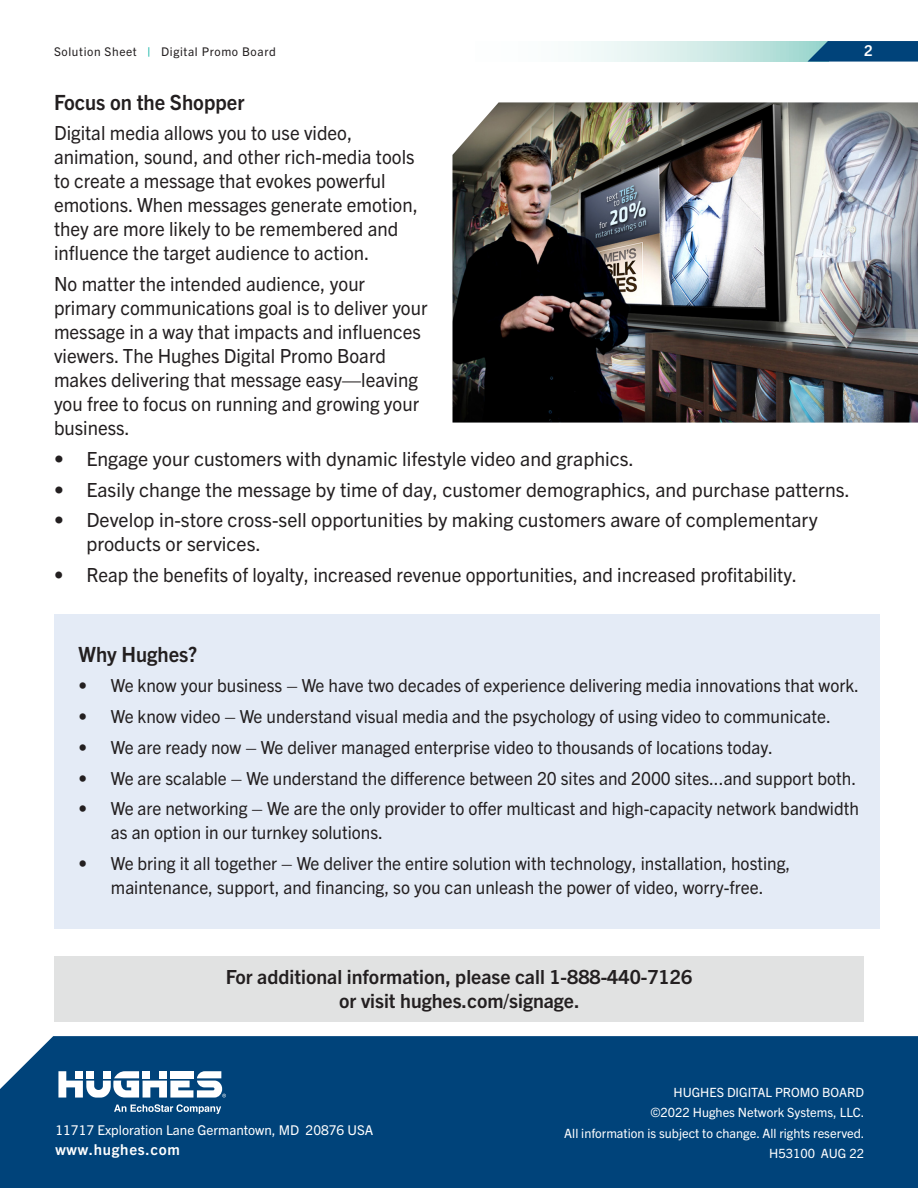
<style>
.page{position:relative;width:918px;height:1188px;background:#fff}
.page>*{position:absolute;margin:0;border:0;box-sizing:border-box;transform-origin:0 0}
.Body_Text{font:700 21px "Trade Gothic Next LT Pro";color:#231f20;scale:.96 1}
.Body_Text-2{font:19.5px/24px "Trade Gothic Next LT Pro";color:#231f20;scale:.96 1}
.Body_Text-3{font:19.5px/24px "Trade Gothic Next LT Pro";color:#231f20}
.Header_1{font:700 19.5px/24px "Trade Gothic Next LT Pro";color:#231f20;text-align:center}
.t1{font:18px/24px "Trade Gothic Next LT Pro";color:#231f20;scale:.96 1}
.t2{font:700 15px "Trade Gothic Next LT Pro";letter-spacing:.05em;color:#fff}
.t3{font:13.5px "Trade Gothic Next LT Pro";color:#fff}
.BackPage_Copyright_S{font:12.75px "Trade Gothic Next LT Pro";color:#fff}
.Page_Header{font:12px "Trade Gothic Next LT Pro";letter-spacing:.05em;color:#231f20}
.s1{font-weight:700;color:#00b0a0}
</style>
<div class="page">
<img style="left:453px;top:102px;width:465px;height:321px">
<div style="left:54px;top:615px;width:825px;height:314px;background:#e4ebf6"></div>
<div style="left:0;top:1036px;width:918px;height:152px;background:#00437a"></div>
<svg style="left:58px;top:1071px;width:168px;height:27px"></svg>
<svg style="left:114px;top:1104px;width:107px;height:10px"></svg>
<svg style="left:574px;top:41px;width:234px;height:21px;background:#d2ebe8"></svg>
<svg style="left:808px;top:41px;width:110px;height:21px;background:#125384"></svg>
<div style="left:54px;top:956px;width:810px;height:66px;background:#e1e2e2"></div>
<p class="Page_Header" style="left:54px;top:43px;width:223px">Solution Sheet <span class="s1">|</span> Digital Promo Board</p>
<p class="t2" style="left:864px;top:40px;width:10px">2</p>
<p class="Body_Text" style="left:54px;top:87px;width:200px">Focus on the Shopper</p>
<p class="Body_Text-2" style="left:54px;top:120px;width:381px">Digital media allows you to use video, animation, sound, and other rich-media tools to create a message that evokes powerful emotions. When messages generate emotion, they are more likely to be remembered and influence the target audience to action.</p>
<p class="Body_Text-2" style="left:54px;top:271px;width:391px">No matter the intended audience, your primary communications goal is to deliver your message in a way that impacts and influences viewers. The Hughes Digital Promo Board makes delivering that message easy—leaving you free to focus on running and growing your business.</p>
<p class="Body_Text-3" style="left:54px;top:446px;width:582px">• Engage your customers with dynamic lifestyle video and graphics.</p>
<p class="Body_Text-3" style="left:54px;top:476px;width:798px">• Easily change the message by time of day, customer demographics, and purchase patterns.</p>
<p class="Body_Text-3" style="left:86px;top:507px;width:733px;text-indent:-32px">• Develop in-store cross-sell opportunities by making customers aware of complementary products or services.</p>
<p class="Body_Text-2" style="left:54px;top:562px;width:775px">• Reap the benefits of loyalty, increased revenue opportunities, and increased profitability.</p>
<p class="Body_Text" style="left:79px;top:639px;width:125px">Why Hughes?</p>
<p class="t1" style="left:79px;top:673px;width:815px">• We know your business – We have two decades of experience delivering media innovations that work.</p>
<p class="t1" style="left:79px;top:703px;width:785px">• We know video – We understand visual media and the psychology of using video to communicate.</p>
<p class="t1" style="left:79px;top:734px;width:725px">• We are ready now – We deliver managed enterprise video to thousands of locations today.</p>
<p class="t1" style="left:79px;top:765px;width:812px">• We are scalable – We understand the difference between 20 sites and 2000 sites...and support both.</p>
<p class="t1" style="left:111px;top:796px;width:781px;text-indent:-32px">• We are networking – We are the only provider to offer multicast and high-capacity network bandwidth as an option in our turnkey solutions.</p>
<p class="t1" style="left:79px;top:850px;width:743px;text-align:center">• We bring it all together – We deliver the entire solution with technology, installation, hosting, maintenance, support, and financing, so you can unleash the power of video, worry-free.</p>
<p class="Header_1" style="left:226px;top:964px;width:468px">For additional information, please call 1-888-440-7126 or visit hughes.com/signage.</p>
<p class="t3" style="left:56px;top:1121px;width:319px">11717 Exploration Lane Germantown, MD 20876 USA</p>
<p class="t2" style="left:56px;top:1139px;width:126px">www.hughes.com</p>
<p class="BackPage_Copyright_S" style="left:673px;top:1084px;width:192px">HUGHES DIGITAL PROMO BOARD</p>
<p class="BackPage_Copyright_S" style="left:650px;top:1104px;width:216px">©2022 Hughes Network Systems, LLC.</p>
<p class="BackPage_Copyright_S" style="left:564px;top:1124px;width:302px">All information is subject to change. All rights reserved.</p>
<p class="BackPage_Copyright_S" style="left:769px;top:1144px;width:96px">H53100 AUG 22</p>
</div>
